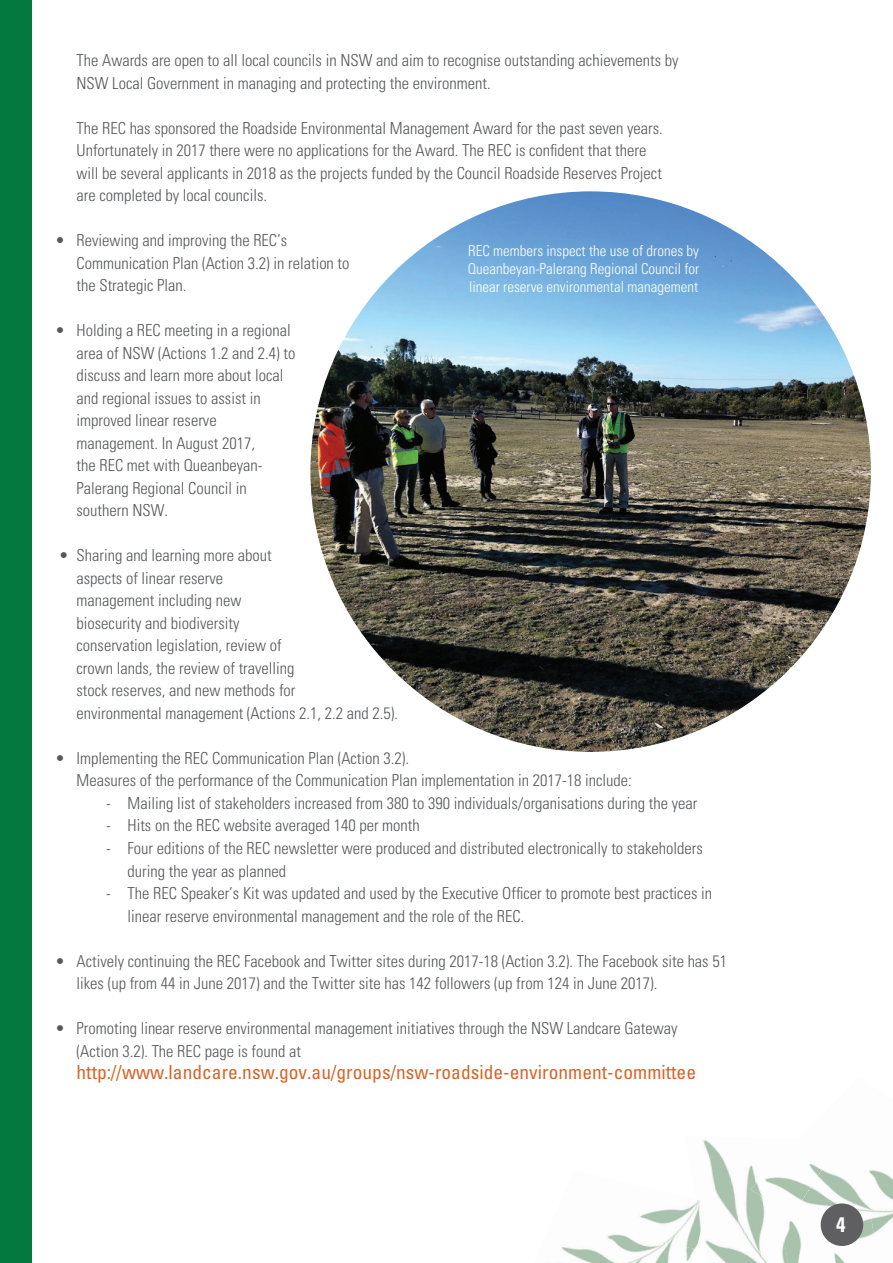
<style>
.page{position:relative;width:893px;height:1263px;background:#fff}
.page>*{position:absolute;margin:0;border:0;box-sizing:border-box;transform-origin:0 0}
.t1{font:700 condensed 21px "Univers";color:#fff}
.t2{font:condensed 19.5px "Univers";color:#d56529}
.t3{font:300 condensed 16.5px/22.5px "Univers";color:#57585a}
.t4{font:300 condensed 15px/18px "Univers";color:#fff;text-align:justify}
</style>
<div class="page">
<img style="left:310px;top:191px;width:561px;height:561px;border-radius:280px">
<img style="left:562px;top:1249px;width:108px;height:14px">
<img style="left:561px;top:1209px;width:124px;height:40px">
<img style="left:685px;top:1140px;width:83px;height:123px">
<img style="left:782px;top:1221px;width:10px;height:42px">
<img style="left:697px;top:1200px;width:11px;height:27px">
<img style="left:878px;top:1171px;width:15px;height:60px">
<img style="left:792px;top:1170px;width:86px;height:93px">
<img style="left:750px;top:1140px;width:91px;height:75px">
<div style="left:821px;top:1203px;width:42px;height:43px;background:#5f5f62;border-radius:50%"></div>
<div style="left:0;top:0;width:32px;height:1263px;background:#04793f"></div>
<p class="t3" style="left:77px;top:49px;width:603px">The Awards are open to all local councils in NSW and aim to recognise outstanding achievements by<br>NSW Local Government in managing and protecting the environment.</p>
<p class="t3" style="left:77px;top:117px;width:588px">The REC has sponsored the Roadside Environmental Management Award for the past seven years.<br>Unfortunately in 2017 there were no applications for the Award. The REC is confident that there will be several applicants in 2018 as the projects funded by the Council Roadside Reserves Project are completed by local councils.</p>
<p class="t3" style="left:77px;top:229px;width:275px;text-indent:-21px">• Reviewing and improving the REC’s<br>Communication Plan (Action 3.2) in relation to the Strategic Plan.</p>
<p class="t3" style="left:77px;top:319px;width:220px;text-indent:-21px">• Holding a REC meeting in a regional area of NSW (Actions 1.2 and 2.4) to discuss and learn more about local and regional issues to assist in improved linear reserve management. In August 2017,<br>the REC met with Queanbeyan-<br>Palerang Regional Council in southern NSW.</p>
<p class="t3" style="left:77px;top:544px;width:323px;text-indent:-18px">• Sharing and learning more about<br>aspects of linear reserve<br>management including new<br>biosecurity and biodiversity<br>conservation legislation, review of<br>crown lands, the review of travelling<br>stock reserves, and new methods for<br>environmental management (Actions 2.1, 2.2 and 2.5).</p>
<p class="t3" style="left:77px;top:747px;width:557px;text-indent:-21px">• Implementing the REC Communication Plan (Action 3.2).<br>Measures of the performance of the Communication Plan implementation in 2017-18 include:</p>
<p class="t3" style="left:106px;top:792px;width:593px">- Mailing list of stakeholders increased from 380 to 390 individuals/organisations during the year</p>
<p class="t3" style="left:106px;top:814px;width:315px">- Hits on the REC website averaged 140 per month</p>
<p class="t3" style="left:128px;top:837px;width:577px;text-indent:-21px">- Four editions of the REC newsletter were produced and distributed electronically to stakeholders during the year as planned</p>
<p class="t3" style="left:128px;top:882px;width:586px;text-indent:-21px">- The REC Speaker’s Kit was updated and used by the Executive Officer to promote best practices in linear reserve environmental management and the role of the REC.</p>
<p class="t3" style="left:77px;top:949px;width:652px;text-indent:-21px">• Actively continuing the REC Facebook and Twitter sites during 2017-18 (Action 3.2). The Facebook site has 51 likes (up from 44 in June 2017) and the Twitter site has 142 followers (up from 124 in June 2017).</p>
<p class="t3" style="left:77px;top:1017px;width:603px;text-indent:-21px">• Promoting linear reserve environmental management initiatives through the NSW Landcare Gateway (Action 3.2). The REC page is found at</p>
<p class="t2" style="left:77px;top:1059px;width:621px">http://www.landcare.nsw.gov.au/groups/nsw-roadside-environment-committee</p>
<p class="t4" style="left:468px;top:242px;width:233px">REC members inspect the use of drones by Queanbeyan-Palerang Regional Council for linear reserve environmental management</p>
<p class="t1" style="left:836px;top:1212px;width:11px">4</p>
</div>
